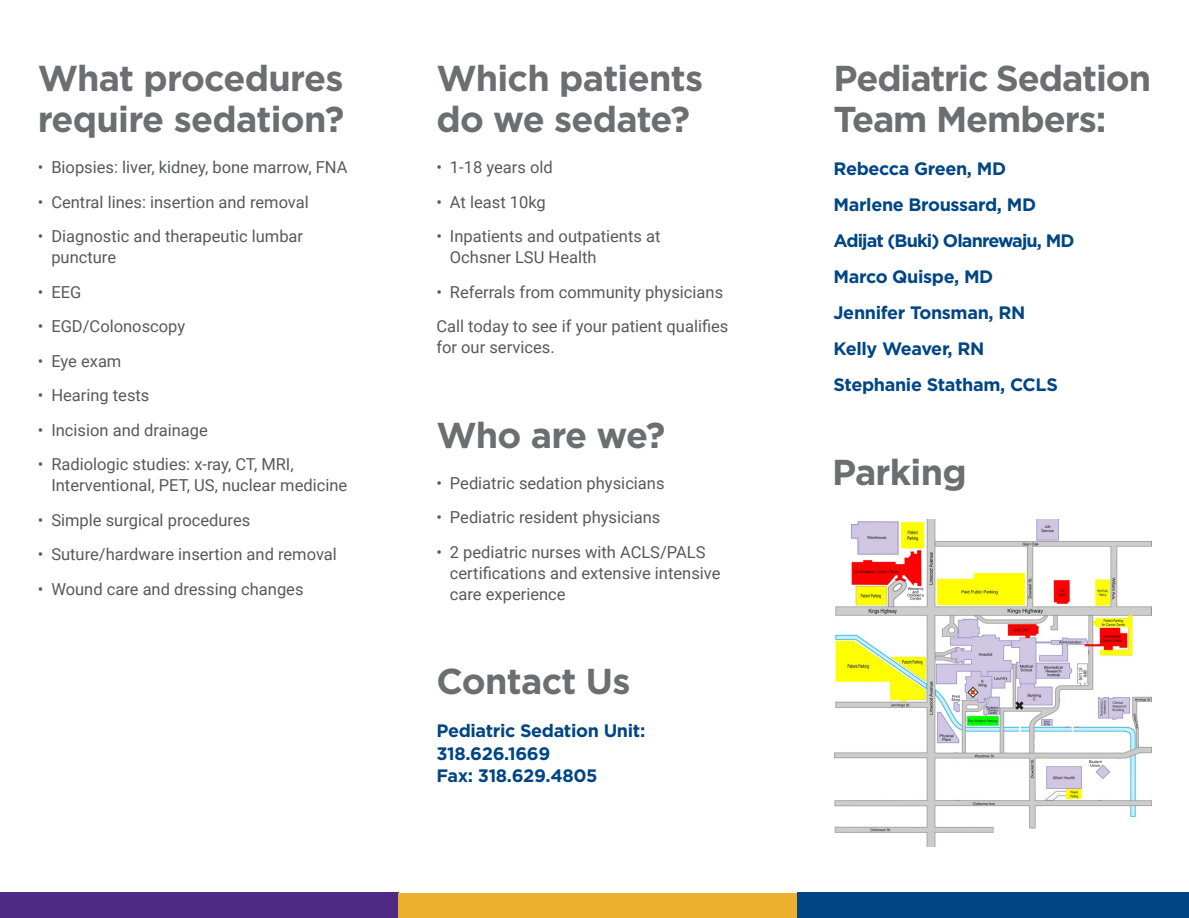
<style>
.page{position:relative;width:1189px;height:918px;background:#fff}
.page>*{position:absolute;margin:0;border:0;box-sizing:border-box;transform-origin:0 0}
.t1{font:700 36px/40.5px "Gotham";letter-spacing:-.02em;color:#6d6e71}
.t2{font:700 18px/36px "Gotham";letter-spacing:-.02em;color:#004684}
.t3{font:16.5px/21px "Roboto";color:#58595b}
</style>
<div class="page">
<div style="left:0;top:893px;width:398px;height:25px;background:#4f2a84"></div>
<div style="left:398px;top:893px;width:399px;height:25px;background:#edb02e"></div>
<div style="left:797px;top:893px;width:391px;height:25px;background:#004684"></div>
<img style="left:834px;top:519px;width:316px;height:328px">
<h1 class="t1" style="left:38px;top:58px;width:308px">What procedures require sedation?</h1>
<p class="t3" style="left:38px;top:156px;width:311px">• Biopsies: liver, kidney, bone marrow, FNA</p>
<p class="t3" style="left:38px;top:191px;width:272px">• Central lines: insertion and removal</p>
<p class="t3" style="left:51px;top:225px;width:253px;text-indent:-13px">• Diagnostic and therapeutic lumbar puncture</p>
<p class="t3" style="left:38px;top:281px;width:45px">• EEG</p>
<p class="t3" style="left:38px;top:315px;width:149px">• EGD/Colonoscopy</p>
<p class="t3" style="left:38px;top:350px;width:85px">• Eye exam</p>
<p class="t3" style="left:38px;top:384px;width:113px">• Hearing tests</p>
<p class="t3" style="left:38px;top:419px;width:171px">• Incision and drainage</p>
<p class="t3" style="left:51px;top:453px;width:297px;text-indent:-13px">• Radiologic studies: x-ray, CT, MRI,<br>Interventional, PET, US, nuclear medicine</p>
<p class="t3" style="left:38px;top:509px;width:214px">• Simple surgical procedures</p>
<p class="t3" style="left:38px;top:543px;width:300px">• Suture/hardware insertion and removal</p>
<p class="t3" style="left:38px;top:578px;width:267px">• Wound care and dressing changes</p>
<h1 class="t1" style="left:436px;top:58px;width:268px">Which patients do we sedate?</h1>
<p class="t3" style="left:436px;top:156px;width:118px">• 1-18 years old</p>
<p class="t3" style="left:436px;top:191px;width:111px">• At least 10kg</p>
<p class="t3" style="left:450px;top:225px;width:212px;text-indent:-13px">• Inpatients and outpatients at<br>Ochsner LSU Health</p>
<p class="t3" style="left:436px;top:274px;width:293px;line-height:34.5px">• Referrals from community physicians<br>Call today to see if your patient qualifies</p>
<p class="t3" style="left:436px;top:336px;width:120px">for our services.</p>
<h1 class="t1" style="left:436px;top:414px;width:230px">Who are we?</h1>
<p class="t3" style="left:436px;top:472px;width:230px">• Pediatric sedation physicians</p>
<p class="t3" style="left:436px;top:506px;width:225px">• Pediatric resident physicians</p>
<p class="t3" style="left:450px;top:541px;width:272px;text-indent:-13px">• 2 pediatric nurses with ACLS/PALS certifications and extensive intensive care experience</p>
<h1 class="t1" style="left:436px;top:661px;width:195px">Contact Us</h1>
<p class="t2" style="left:436px;top:719px;width:210px;line-height:22.5px">Pediatric Sedation Unit:<br>318.626.1669<br>Fax: 318.629.4805</p>
<h1 class="t1" style="left:833px;top:58px;width:319px">Pediatric Sedation<br>Team Members:</h1>
<p class="t2" style="left:833px;top:150px;width:242px">Rebecca Green, MD<br>Marlene Broussard, MD<br>Adijat (Buki) Olanrewaju, MD<br>Marco Quispe, MD<br>Jennifer Tonsman, RN<br>Kelly Weaver, RN<br>Stephanie Statham, CCLS</p>
<h1 class="t1" style="left:831px;top:451px;width:136px">Parking</h1>
</div>
